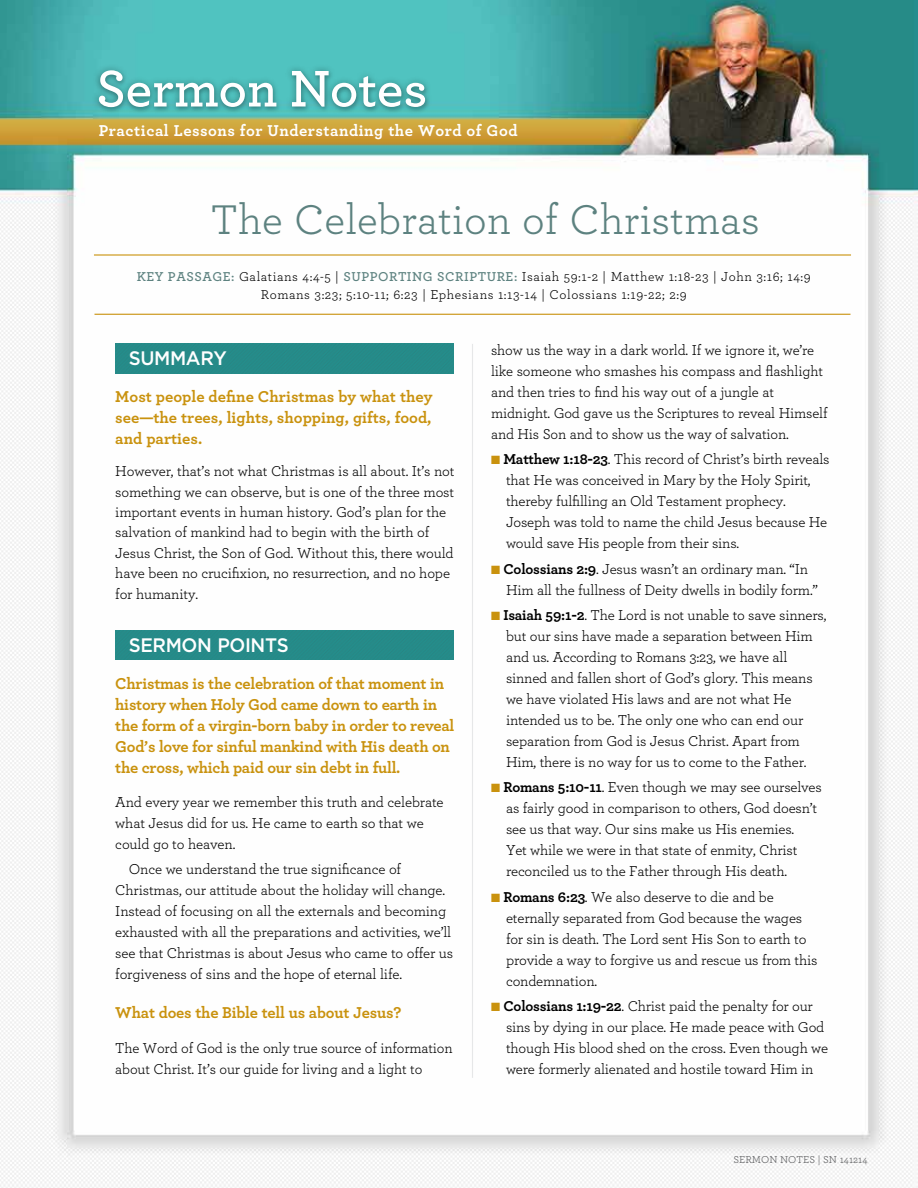
<style>
.page{position:relative;width:918px;height:1188px;background:#fff}
.page>*{position:absolute;margin:0;border:0;box-sizing:border-box;transform-origin:0 0}
.t1{font:600 54px "Archer";color:#fff}
.t2{font:43.5px "Archer";color:#5d8280}
.t3{font:500 19.5px "Gotham";letter-spacing:-.02em;color:#fff;scale:.96 1}
.t4{font:700 16.5px/21px "Archer";letter-spacing:-.015em;color:#c9920e;text-align:justify}
.t5{font:700 16.5px "Archer";letter-spacing:.03em;color:#fff}
.t6{font:15px/21px "Archer";letter-spacing:-.015em;color:#000}
.t7{font:13.5px/18px "Archer";letter-spacing:.04em;color:#000;text-align:center}
.t8{font:10.5px "Archer";color:#58595b}
.s1{font-weight:600;color:#5d8280}
.s2{color:#c9920e}
.s3{font-weight:700}
</style>
<div class="page">
<img style="left:0;top:0;width:918px;height:1188px">
<div style="left:115px;top:630px;width:339px;height:30px;background:#258a88"></div>
<hr style="left:472px;top:344px;width:1px;height:734px;background:#e6e7e8">
<hr style="left:94px;top:254px;width:757px;height:2px;background:#c9920e">
<hr style="left:94px;top:314px;width:756px;height:1px;background:#c9920e">
<div style="left:116px;top:344px;width:338px;height:29px;background:#258a88"></div>
<div style="left:92px;top:63px;width:341px;height:52px;background:#000;opacity:.35"></div>
<h1 class="t1" style="left:96px;top:55px;width:333px">Sermon Notes</h1>
<p class="t5" style="left:99px;top:120px;width:420px">Practical Lessons for Understanding the Word of God</p>
<h2 class="t2" style="left:211px;top:193px;width:551px">The Celebration of Christmas</h2>
<p class="t7" style="left:137px;top:267px;width:676px"><span class="s1">KEY PASSAGE:</span> Galatians 4:4-5 | <span class="s1">SUPPORTING SCRIPTURE:</span> Isaiah 59:1-2 | Matthew 1:18-23 | John 3:16; 14:9<br>Romans 3:23; 5:10-11; 6:23 | Ephesians 1:13-14 | Colossians 1:19-22; 2:9</p>
<h3 class="t3" style="left:129px;top:347px;width:104px">SUMMARY</h3>
<p class="t4" style="left:115px;top:386px;width:319px">Most people define Christmas by what they see—the trees, lights, shopping, gifts, food, and parties.</p>
<p class="t6" style="left:115px;top:461px;width:341px;line-height:20.4px">However, that’s not what Christmas is all about. It’s not something we can observe, but is one of the three most important events in human history. God’s plan for the salvation of mankind had to begin with the birth of Jesus Christ, the Son of God. Without this, there would have been no crucifixion, no resurrection, and no hope for humanity.</p>
<h3 class="t3" style="left:129px;top:634px;width:168px">SERMON POINTS</h3>
<p class="t4" style="left:115px;top:673px;width:341px;text-align:left">Christmas is the celebration of that moment in history when Holy God came down to earth in the form of a virgin-born baby in order to reveal God’s love for sinful mankind with His death on the cross, which paid our sin debt in full.</p>
<p class="t6" style="left:115px;top:791px;width:330px">And every year we remember this truth and celebrate what Jesus did for us. He came to earth so that we could go to heaven.</p>
<p class="t6" style="left:115px;top:858px;width:339px;text-indent:13px">Once we understand the true significance of Christmas, our attitude about the holiday will change.<br>Instead of focusing on all the externals and becoming exhausted with all the preparations and activities, we’ll see that Christmas is about Jesus who came to offer us forgiveness of sins and the hope of eternal life.</p>
<p class="t4" style="left:115px;top:1002px;width:288px">What does the Bible tell us about Jesus?</p>
<p class="t6" style="left:115px;top:1037px;width:339px">The Word of God is the only true source of information about Christ. It’s our guide for living and a light to</p>
<p class="t6" style="left:491px;top:339px;width:338px">show us the way in a dark world. If we ignore it, we’re like someone who smashes his compass and flashlight and then tries to find his way out of a jungle at midnight. God gave us the Scriptures to reveal Himself and His Son and to show us the way of salvation.</p>
<p class="t6" style="left:506px;top:449px;width:325px;text-indent:-15px"><span class="s2">■</span> <span class="s3">Matthew 1:18-23</span>. This record of Christ’s birth reveals that He was conceived in Mary by the Holy Spirit, thereby fulfilling an Old Testament prophecy.<br>Joseph was told to name the child Jesus because He would save His people from their sins.</p>
<p class="t6" style="left:506px;top:558px;width:313px;text-indent:-15px"><span class="s2">■</span> <span class="s3">Colossians 2:9</span>. Jesus wasn’t an ordinary man. “In<br>Him all the fullness of Deity dwells in bodily form.”</p>
<p class="t6" style="left:506px;top:604px;width:322px;text-indent:-15px"><span class="s2">■</span> <span class="s3">Isaiah 59:1-2</span>. The Lord is not unable to save sinners, but our sins have made a separation between Him and us. According to Romans 3:23, we have all sinned and fallen short of God’s glory. This means we have violated His laws and are not what He intended us to be. The only one who can end our separation from God is Jesus Christ. Apart from Him, there is no way for us to come to the Father.</p>
<p class="t6" style="left:506px;top:777px;width:317px;text-indent:-15px"><span class="s2">■</span> <span class="s3">Romans 5:10-11</span>. Even though we may see ourselves as fairly good in comparison to others, God doesn’t see us that way. Our sins make us His enemies.<br>Yet while we were in that state of enmity, Christ reconciled us to the Father through His death.</p>
<p class="t6" style="left:506px;top:886px;width:313px;text-indent:-15px"><span class="s2">■</span> <span class="s3">Romans 6:23</span>. We also deserve to die and be eternally separated from God because the wages for sin is death. The Lord sent His Son to earth to provide a way to forgive us and rescue us from this condemnation.</p>
<p class="t6" style="left:506px;top:995px;width:324px;text-indent:-15px"><span class="s2">■</span> <span class="s3">Colossians 1:19-22</span>. Christ paid the penalty for our sins by dying in our place. He made peace with God though His blood shed on the cross. Even though we were formerly alienated and hostile toward Him in</p>
<p class="t8" style="left:733px;top:1153px;width:136px">SERMON NOTES | SN 141214</p>
</div>
